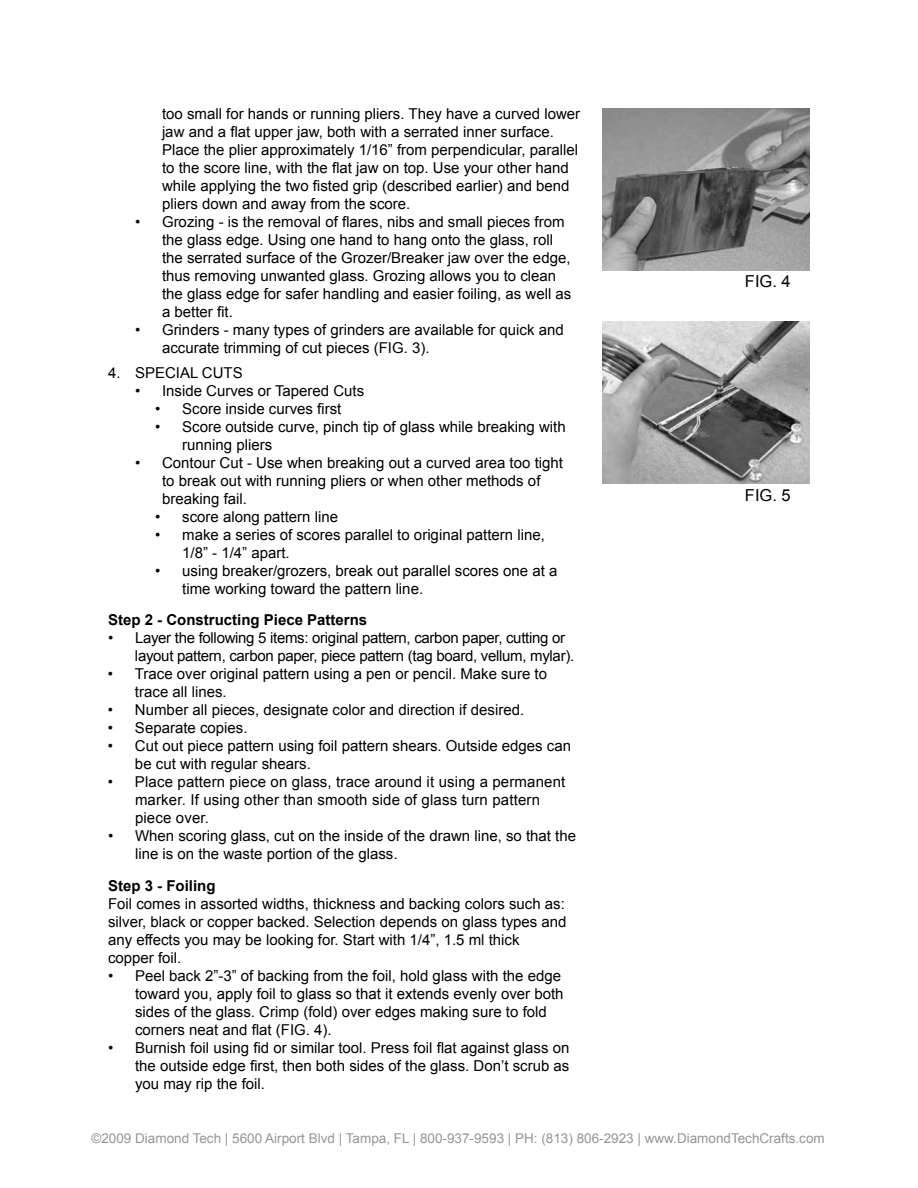
<style>
.page{position:relative;width:918px;height:1188px;background:#fff}
.page>*{position:absolute;margin:0;border:0;box-sizing:border-box;transform-origin:0 0}
.t1{font:16.5px "Arial";color:#000}
.t2{font:15px/18px "Arial";color:#000}
.t3{font:15px/18px "Arial";letter-spacing:-.02em;color:#000}
.t4{font:700 15px "Arial";color:#000}
.t5{font:13.5px "Arial";color:#939598}
</style>
<div class="page">
<img style="left:602px;top:322px;width:208px;height:162px">
<img style="left:602px;top:108px;width:208px;height:162px">
<p class="t2" style="left:162px;top:105px;width:420px">too small for hands or running pliers. They have a curved lower jaw and a flat upper jaw, both with a serrated inner surface.<br>Place the plier approximately 1/16” from perpendicular, parallel to the score line, with the flat jaw on top. Use your other hand while applying the two fisted grip (described earlier) and bend pliers down and away from the score.</p>
<p class="t2" style="left:162px;top:213px;width:411px;text-indent:-27px">• Grozing - is the removal of flares, nibs and small pieces from the glass edge. Using one hand to hang onto the glass, roll the serrated surface of the Grozer/Breaker jaw over the edge, thus removing unwanted glass. Grozing allows you to clean the glass edge for safer handling and easier foiling, as well as a better fit.</p>
<p class="t2" style="left:162px;top:321px;width:403px;text-indent:-27px">• Grinders - many types of grinders are available for quick and accurate trimming of cut pieces (FIG. 3).</p>
<p class="t2" style="left:108px;top:364px;width:136px">4. SPECIAL CUTS</p>
<p class="t2" style="left:135px;top:382px;width:231px">• Inside Curves or Tapered Cuts</p>
<p class="t2" style="left:155px;top:400px;width:188px">• Score inside curves first</p>
<p class="t2" style="left:182px;top:418px;width:385px;text-indent:-27px">• Score outside curve, pinch tip of glass while breaking with running pliers</p>
<p class="t2" style="left:162px;top:454px;width:403px;text-indent:-27px">• Contour Cut - Use when breaking out a curved area too tight to break out with running pliers or when other methods of breaking fail.</p>
<p class="t2" style="left:155px;top:508px;width:184px">• score along pattern line</p>
<p class="t2" style="left:182px;top:526px;width:364px;text-indent:-27px">• make a series of scores parallel to original pattern line,<br>1/8” - 1/4” apart.</p>
<p class="t2" style="left:182px;top:562px;width:377px;text-indent:-27px">• using breaker/grozers, break out parallel scores one at a time working toward the pattern line.</p>
<p class="t4" style="left:108px;top:610px;width:261px">Step 2 - Constructing Piece Patterns</p>
<p class="t3" style="left:135px;top:629px;width:441px;text-indent:-27px">• Layer the following 5 items: original pattern, carbon paper, cutting or layout pattern, carbon paper, piece pattern (tag board, vellum, mylar).</p>
<p class="t2" style="left:135px;top:665px;width:414px;text-indent:-27px">• Trace over original pattern using a pen or pencil. Make sure to trace all lines.</p>
<p class="t2" style="left:108px;top:701px;width:418px">• Number all pieces, designate color and direction if desired.</p>
<p class="t2" style="left:108px;top:719px;width:141px">• Separate copies.</p>
<p class="t2" style="left:135px;top:737px;width:438px;text-indent:-27px">• Cut out piece pattern using foil pattern shears. Outside edges can be cut with regular shears.</p>
<p class="t2" style="left:135px;top:773px;width:432px;text-indent:-27px">• Place pattern piece on glass, trace around it using a permanent marker. If using other than smooth side of glass turn pattern piece over.</p>
<p class="t2" style="left:135px;top:827px;width:443px;text-indent:-27px">• When scoring glass, cut on the inside of the drawn line, so that the line is on the waste portion of the glass.</p>
<p class="t4" style="left:108px;top:876px;width:109px">Step 3 - Foiling</p>
<p class="t2" style="left:108px;top:895px;width:460px">Foil comes in assorted widths, thickness and backing colors such as: silver, black or copper backed. Selection depends on glass types and any effects you may be looking for. Start with 1/4”, 1.5 ml thick copper foil.</p>
<p class="t2" style="left:135px;top:967px;width:430px;text-indent:-27px">• Peel back 2”-3” of backing from the foil, hold glass with the edge toward you, apply foil to glass so that it extends evenly over both sides of the glass. Crimp (fold) over edges making sure to fold corners neat and flat (FIG. 4).</p>
<p class="t2" style="left:135px;top:1039px;width:436px;text-align:justify;text-indent:-27px">• Burnish foil using fid or similar tool. Press foil flat against glass on the outside edge first, then both sides of the glass. Don’t scrub as you may rip the foil.</p>
<p class="t1" style="left:745px;top:271px;width:47px">FIG. 4</p>
<p class="t1" style="left:745px;top:484px;width:47px">FIG. 5</p>
<p class="t5" style="left:91px;top:1130px;width:735px">©2009 Diamond Tech | 5600 Airport Blvd | Tampa, FL | 800-937-9593 | PH: (813) 806-2923 | www.DiamondTechCrafts.com</p>
</div>
